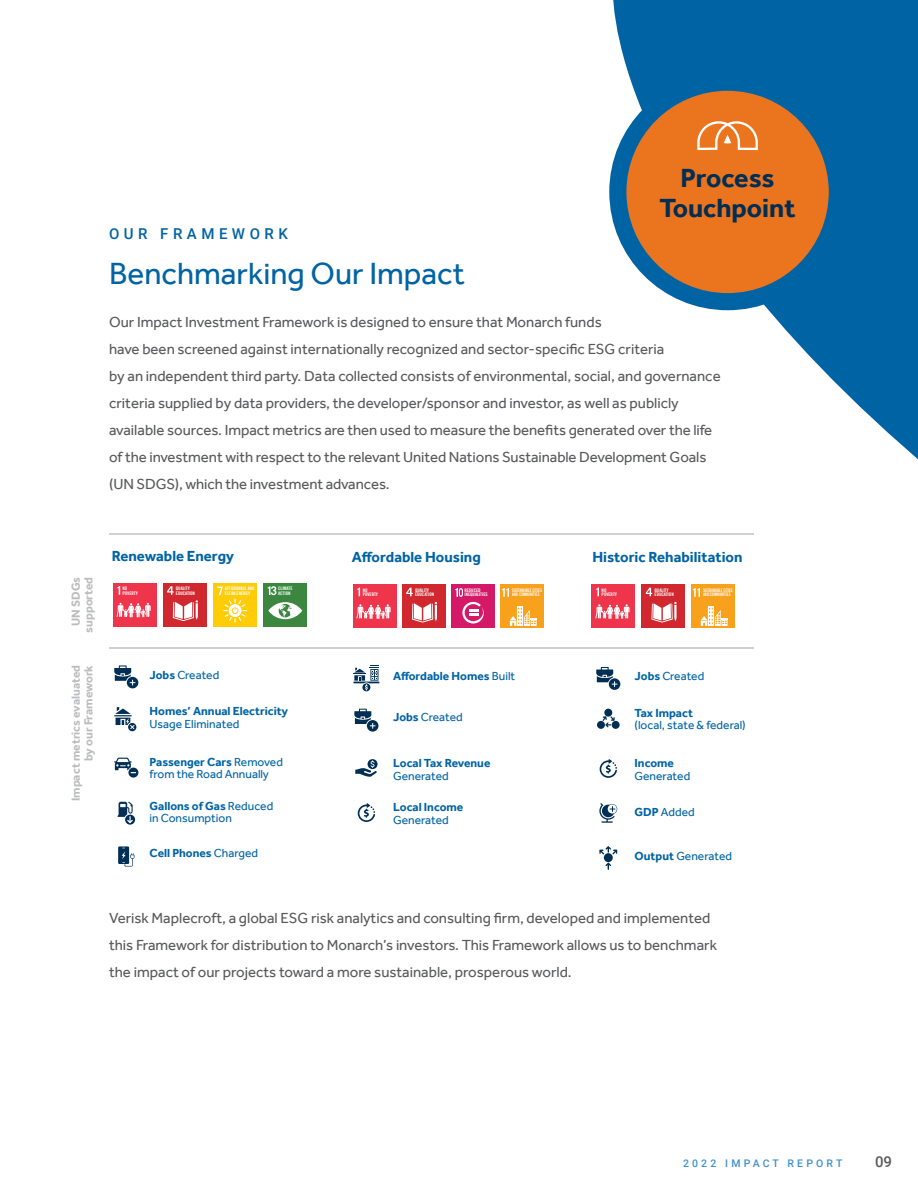
<style>
.page{position:relative;width:918px;height:1188px;background:#fff}
.page>*{position:absolute;margin:0;border:0;box-sizing:border-box;transform-origin:0 0}
.t1{font:31.5px "Effra";color:#0063a4}
.t2{font:700 27px/30px "Effra";color:#002e54;text-align:center}
.t3{font:15px/27px "Effra";color:#58595b}
.t4{font:700 15px "Effra";color:#0063a4}
.t5{font:500 15px "Roboto";letter-spacing:.3em;color:#0063a4}
.t6{font:500 15px "Roboto";color:#5a595c}
.t7{font:12px/12.6px "Effra";color:#0063a4}
.t8{font:700 12px "Effra";color:#0063a4}
.t9{font:700 12px/12.6px "Effra";color:#babcbe;text-align:center}
.t10{font:500 10.5px "Roboto";letter-spacing:.3em;color:#3f90cd}
.t11{font:4.8px/4.5px "Trade Gothic LT Bold Cond Twenty";letter-spacing:-.01em;color:#fff}
.t12{font:4.8px/4.5px "Trade Gothic LT Bold Cond Twenty";letter-spacing:-.01em;color:#fff;scale:.86 1}
.s1{font-weight:700}
.s2{font-weight:400}
</style>
<div class="page">
<svg style="left:609px;top:0;width:309px;height:460px;fill:#0063a4"></svg>
<div style="left:609px;top:74px;width:237px;height:236px;background:#0063a4;border-radius:50%"></div>
<div style="left:626px;top:91px;width:203px;height:202px;background:#eb741f;border-radius:50%"></div>
<svg style="left:697px;top:121px;width:61px;height:29px"></svg>
<svg style="left:353px;top:665px;width:26px;height:26px"></svg>
<svg style="left:118px;top:846px;width:16px;height:21px"></svg>
<svg style="left:117px;top:802px;width:18px;height:23px"></svg>
<svg style="left:599px;top:803px;width:18px;height:20px"></svg>
<svg style="left:114px;top:707px;width:22px;height:24px"></svg>
<svg style="left:358px;top:803px;width:17px;height:19px"></svg>
<svg style="left:114px;top:665px;width:24px;height:23px"></svg>
<svg style="left:355px;top:759px;width:23px;height:18px"></svg>
<svg style="left:599px;top:846px;width:18px;height:24px"></svg>
<svg style="left:114px;top:758px;width:24px;height:20px"></svg>
<div style="left:604px;top:709px;width:8px;height:8px;background:#002e54;border-radius:50%"></div>
<div style="left:612px;top:721px;width:8px;height:8px;background:#002e54;border-radius:50%"></div>
<div style="left:597px;top:721px;width:8px;height:8px;background:#002e54;border-radius:50%"></div>
<svg style="left:603px;top:716px;width:12px;height:11px"></svg>
<svg style="left:354px;top:709px;width:24px;height:23px"></svg>
<svg style="left:596px;top:667px;width:24px;height:23px"></svg>
<svg style="left:600px;top:759px;width:17px;height:19px"></svg>
<hr style="left:109px;top:533px;width:645px;height:1px;background:#d0d1d3">
<hr style="left:109px;top:647px;width:645px;height:1px;background:#d0d1d3">
<div style="left:113px;top:583px;width:43px;height:44px;background:#ee354b"></div>
<svg style="left:117px;top:603px;width:34px;height:14px"></svg>
<svg style="left:117px;top:586px;width:3px;height:9px"></svg>
<div style="left:163px;top:583px;width:43px;height:44px;background:#d1282f"></div>
<svg style="left:167px;top:586px;width:31px;height:35px"></svg>
<div style="left:213px;top:583px;width:43px;height:44px;background:#fecd08"></div>
<svg style="left:217px;top:587px;width:30px;height:36px"></svg>
<div style="left:263px;top:583px;width:43px;height:44px;background:#3b873f"></div>
<svg style="left:268px;top:586px;width:9px;height:9px"></svg>
<svg style="left:268px;top:602px;width:34px;height:17px"></svg>
<div style="left:353px;top:584px;width:43px;height:44px;background:#ee354b"></div>
<svg style="left:356px;top:604px;width:35px;height:15px"></svg>
<svg style="left:357px;top:588px;width:3px;height:8px"></svg>
<div style="left:402px;top:584px;width:44px;height:44px;background:#d1282f"></div>
<svg style="left:406px;top:588px;width:7px;height:8px"></svg>
<svg style="left:412px;top:602px;width:25px;height:21px"></svg>
<div style="left:451px;top:584px;width:44px;height:44px;background:#d41968"></div>
<svg style="left:455px;top:588px;width:29px;height:35px"></svg>
<div style="left:500px;top:584px;width:44px;height:44px;background:#f8a11c"></div>
<svg style="left:502px;top:588px;width:7px;height:9px"></svg>
<svg style="left:510px;top:606px;width:27px;height:20px"></svg>
<div style="left:592px;top:584px;width:43px;height:44px;background:#ee354b"></div>
<svg style="left:595px;top:604px;width:34px;height:15px"></svg>
<svg style="left:596px;top:588px;width:3px;height:8px"></svg>
<div style="left:641px;top:584px;width:44px;height:44px;background:#d1282f"></div>
<svg style="left:646px;top:587px;width:7px;height:9px"></svg>
<svg style="left:651px;top:602px;width:26px;height:21px"></svg>
<div style="left:691px;top:584px;width:44px;height:44px;background:#f8a11c"></div>
<svg style="left:693px;top:588px;width:7px;height:9px"></svg>
<svg style="left:701px;top:606px;width:27px;height:20px"></svg>
<p class="t5" style="left:109px;top:223px;width:180px">OUR FRAMEWORK</p>
<h1 class="t1" style="left:109px;top:255px;width:357px">Benchmarking Our Impact</h1>
<h2 class="t2" style="left:659px;top:163px;width:138px">Process<br>Touchpoint</h2>
<p class="t3" style="left:109px;top:308px;width:613px">Our Impact Investment Framework is designed to ensure that Monarch funds<br>have been screened against internationally recognized and sector-specific ESG criteria<br>by an independent third party. Data collected consists of environmental, social, and governance criteria supplied by data providers, the developer/sponsor and investor, as well as publicly available sources. Impact metrics are then used to measure the benefits generated over the life of the investment with respect to the relevant United Nations Sustainable Development Goals (UN SDGS), which the investment advances.</p>
<p class="t9" style="left:69px;top:633px;width:57px;rotate:-90deg">UN SDGs supported</p>
<p class="t9" style="left:69px;top:801px;width:137px;text-align:right;rotate:-90deg">Impact metrics evaluated by our Framework</p>
<p class="t4" style="left:112px;top:546px;width:124px">Renewable Energy</p>
<p class="t4" style="left:352px;top:548px;width:130px">Affordable Housing</p>
<p class="t4" style="left:592px;top:548px;width:152px">Historic Rehabilitation</p>
<p class="t11" style="left:123px;top:586px;width:17px">NO<br>POVERTY</p>
<p class="t11" style="left:176px;top:586px;width:21px">QUALITY<br>EDUCATION</p>
<p class="t11" style="left:225px;top:586px;width:31px">AFFORDABLE AND<br>CLEAN ENERGY</p>
<p class="t11" style="left:278px;top:586px;width:16px">CLIMATE<br>ACTION</p>
<p class="t11" style="left:363px;top:588px;width:17px">NO<br>POVERTY</p>
<p class="t11" style="left:415px;top:588px;width:21px">QUALITY<br>EDUCATION</p>
<p class="t11" style="left:464px;top:588px;width:25px">REDUCED<br>INEQUALITIES</p>
<p class="t12" style="left:512px;top:588px;width:36px">SUSTAINABLE CITIES<br>AND COMMUNITIES</p>
<p class="t11" style="left:602px;top:588px;width:17px">NO<br>POVERTY</p>
<p class="t11" style="left:655px;top:588px;width:21px">QUALITY<br>EDUCATION</p>
<p class="t12" style="left:703px;top:588px;width:36px">SUSTAINABLE CITIES<br>AND COMMUNITIES</p>
<p class="t7" style="left:150px;top:668px;width:71px"><span class="s1">Jobs</span> Created</p>
<p class="t8" style="left:150px;top:704px;width:140px">Homes’ Annual Electricity</p>
<p class="t7" style="left:150px;top:717px;width:91px">Usage Eliminated</p>
<p class="t7" style="left:150px;top:755px;width:135px"><span class="s1">Passenger Cars</span> Removed from the Road Annually</p>
<p class="t7" style="left:150px;top:799px;width:125px"><span class="s1">Gallons of Gas</span> Reduced in Consumption</p>
<p class="t8" style="left:150px;top:846px;width:110px">Cell Phones <span class="s2">Charged</span></p>
<p class="t8" style="left:393px;top:668px;width:124px">Affordable Homes <span class="s2">Built</span></p>
<p class="t7" style="left:393px;top:711px;width:71px"><span class="s1">Jobs</span> Created</p>
<p class="t8" style="left:393px;top:756px;width:99px">Local Tax Revenue</p>
<p class="t7" style="left:393px;top:769px;width:57px">Generated</p>
<p class="t8" style="left:393px;top:800px;width:72px">Local Income</p>
<p class="t7" style="left:393px;top:813px;width:57px">Generated</p>
<p class="t7" style="left:635px;top:670px;width:71px"><span class="s1">Jobs</span> Created</p>
<p class="t8" style="left:635px;top:705px;width:60px">Tax Impact</p>
<p class="t7" style="left:635px;top:719px;width:113px">(local, state &amp; federal)</p>
<p class="t8" style="left:635px;top:756px;width:41px">Income</p>
<p class="t7" style="left:635px;top:769px;width:57px">Generated</p>
<p class="t7" style="left:635px;top:805px;width:62px"><span class="s1">GDP</span> Added</p>
<p class="t7" style="left:635px;top:849px;width:99px"><span class="s1">Output</span> Generated</p>
<p class="t3" style="left:109px;top:905px;width:609px">Verisk Maplecroft, a global ESG risk analytics and consulting firm, developed and implemented this Framework for distribution to Monarch’s investors. This Framework allows us to benchmark the impact of our projects toward a more sustainable, prosperous world.</p>
<p class="t10" style="left:683px;top:1156px;width:161px">2022 IMPACT REPORT</p>
<p class="t6" style="left:875px;top:1152px;width:19px">09</p>
</div>
